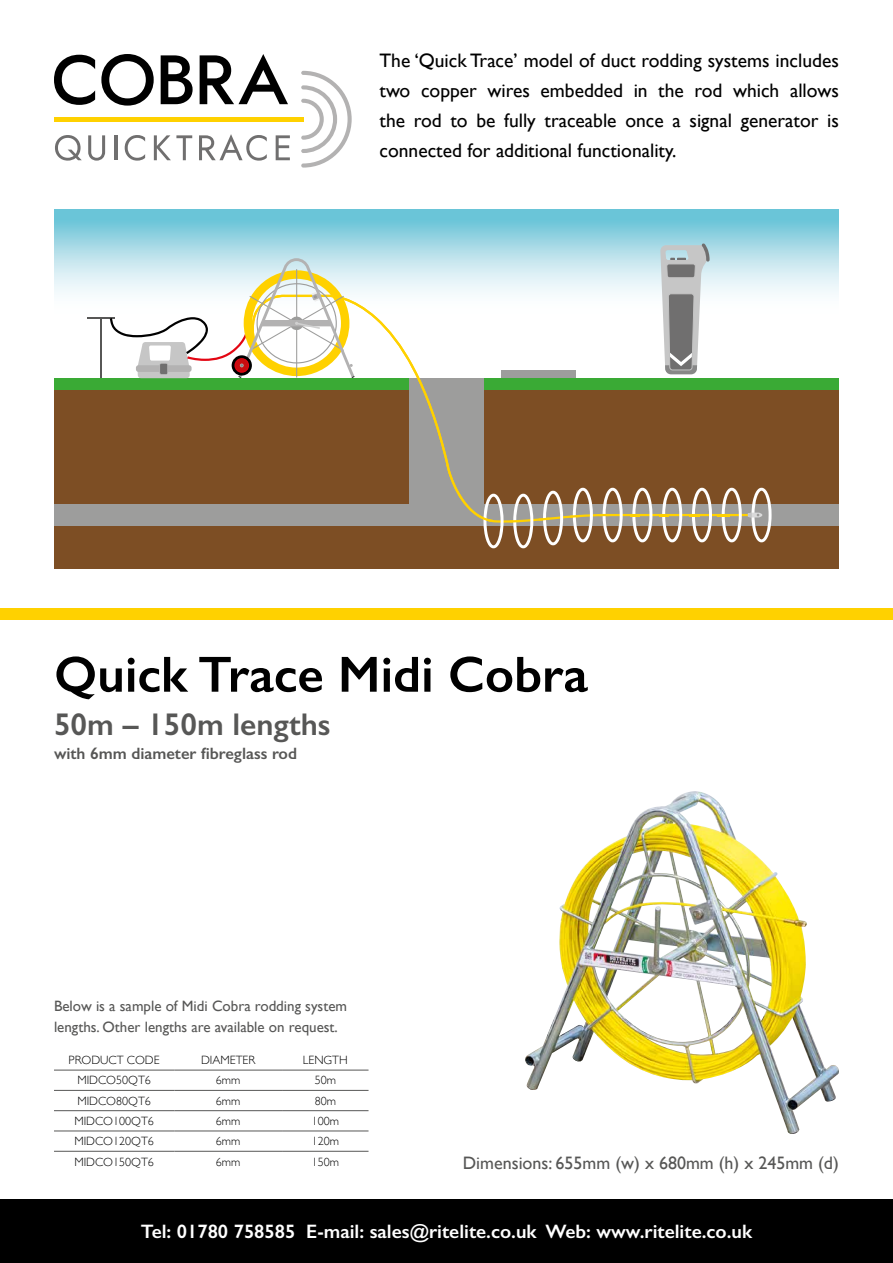
<style>
.page{position:relative;width:893px;height:1263px;background:#fff}
.page>*{position:absolute;margin:0;border:0;box-sizing:border-box;transform-origin:0 0}
.t1{font:600 51px "Gill Sans";color:#000}
.t2{font:600 31.5px "Gill Sans";color:#575756}
.t3{font:19.5px/30px "Gill Sans";color:#000;text-align:justify}
.t4{font:600 19.5px "Gill Sans";color:#fff}
.t5{font:18px "Gill Sans";color:#575756}
.t6{font:600 16.5px "Gill Sans";color:#575756}
.t7{font:15px/21px "Gill Sans";color:#575756}
.t8{font:300 12px "Gill Sans";color:#000}
</style>
<div class="page">
<div style="left:0;top:1199px;width:893px;height:64px;background:#000"></div>
<div style="left:0;top:608px;width:893px;height:11px;background:#ffd100"></div>
<hr style="left:54px;top:1070px;width:120px;height:1px;background:#575756">
<hr style="left:174px;top:1070px;width:108px;height:1px;background:#575756">
<hr style="left:282px;top:1070px;width:87px;height:1px;background:#575756">
<hr style="left:54px;top:1090px;width:120px;height:1px;background:#575756">
<hr style="left:174px;top:1090px;width:108px;height:1px;background:#575756">
<hr style="left:282px;top:1090px;width:87px;height:1px;background:#575756">
<hr style="left:54px;top:1110px;width:120px;height:1px;background:#575756">
<hr style="left:174px;top:1110px;width:108px;height:1px;background:#575756">
<hr style="left:282px;top:1110px;width:87px;height:1px;background:#575756">
<hr style="left:54px;top:1130px;width:120px;height:1px;background:#575756">
<hr style="left:174px;top:1130px;width:108px;height:1px;background:#575756">
<hr style="left:282px;top:1130px;width:87px;height:1px;background:#575756">
<hr style="left:54px;top:1151px;width:120px;height:1px;background:#575756">
<hr style="left:174px;top:1151px;width:108px;height:1px;background:#575756">
<hr style="left:282px;top:1151px;width:87px;height:1px;background:#575756">
<img style="left:525px;top:791px;width:314px;height:343px">
<div style="left:54px;top:389px;width:785px;height:180px;background:#7d4e24"></div>
<div style="left:54px;top:378px;width:785px;height:11px;background:#3aaa35"></div>
<div style="left:54px;top:504px;width:785px;height:22px;background:#9d9d9c"></div>
<svg style="left:494px;top:295px;width:255px;height:228px"></svg>
<svg style="left:660px;top:243px;width:50px;height:131px"></svg>
<svg style="left:483px;top:494px;width:21px;height:54px"></svg>
<svg style="left:689px;top:488px;width:53px;height:54px"></svg>
<svg style="left:659px;top:488px;width:23px;height:54px"></svg>
<svg style="left:630px;top:488px;width:22px;height:54px"></svg>
<svg style="left:599px;top:488px;width:24px;height:54px"></svg>
<svg style="left:570px;top:488px;width:23px;height:54px"></svg>
<svg style="left:539px;top:491px;width:24px;height:54px"></svg>
<svg style="left:510px;top:494px;width:23px;height:54px"></svg>
<svg style="left:252px;top:295px;width:242px;height:227px"></svg>
<svg style="left:87px;top:258px;width:268px;height:120px"></svg>
<svg style="left:748px;top:488px;width:24px;height:54px"></svg>
<svg style="left:301px;top:71px;width:51px;height:97px"></svg>
<svg style="left:54px;top:55px;width:41px;height:50px"></svg>
<svg style="left:101px;top:54px;width:53px;height:52px"></svg>
<svg style="left:161px;top:55px;width:32px;height:49px"></svg>
<svg style="left:200px;top:54px;width:88px;height:50px"></svg>
<svg style="left:55px;top:135px;width:27px;height:26px"></svg>
<svg style="left:88px;top:135px;width:17px;height:26px"></svg>
<hr style="left:114px;top:135px;width:3px;height:25px;background:#706f6f">
<svg style="left:125px;top:135px;width:20px;height:26px"></svg>
<svg style="left:154px;top:135px;width:38px;height:25px"></svg>
<svg style="left:199px;top:134px;width:68px;height:27px"></svg>
<svg style="left:276px;top:135px;width:14px;height:25px"></svg>
<div style="left:55px;top:117px;width:249px;height:5px;background:#ffd100"></div>
<p class="t3" style="left:379px;top:46px;width:461px">The ‘Quick Trace’ model of duct rodding systems includes two copper wires embedded in the rod which allows the rod to be fully traceable once a signal generator is connected for additional functionality.</p>
<h1 class="t1" style="left:54px;top:644px;width:536px">Quick Trace Midi Cobra</h1>
<h2 class="t2" style="left:54px;top:705px;width:278px">50m – 150m lengths</h2>
<p class="t6" style="left:54px;top:743px;width:245px">with 6mm diameter fibreglass rod</p>
<p class="t7" style="left:54px;top:995px;width:295px">Below is a sample of Midi Cobra rodding system lengths. Other lengths are available on request.</p>
<p class="t8" style="left:69px;top:1051px;width:93px">PRODUCT CODE</p>
<p class="t8" style="left:201px;top:1051px;width:56px">DIAMETER</p>
<p class="t8" style="left:303px;top:1051px;width:46px">LENGTH</p>
<p class="t8" style="left:77px;top:1071px;width:75px">MIDCO50QT6</p>
<p class="t8" style="left:216px;top:1071px;width:26px">6mm</p>
<p class="t8" style="left:315px;top:1071px;width:23px">50m</p>
<p class="t8" style="left:77px;top:1091px;width:75px">MIDCO80QT6</p>
<p class="t8" style="left:216px;top:1091px;width:26px">6mm</p>
<p class="t8" style="left:315px;top:1091px;width:23px">80m</p>
<p class="t8" style="left:74px;top:1111px;width:81px">MIDCO100QT6</p>
<p class="t8" style="left:216px;top:1111px;width:26px">6mm</p>
<p class="t8" style="left:312px;top:1111px;width:29px">100m</p>
<p class="t8" style="left:74px;top:1132px;width:81px">MIDCO120QT6</p>
<p class="t8" style="left:216px;top:1132px;width:26px">6mm</p>
<p class="t8" style="left:312px;top:1132px;width:29px">120m</p>
<p class="t8" style="left:74px;top:1152px;width:81px">MIDCO150QT6</p>
<p class="t8" style="left:216px;top:1152px;width:26px">6mm</p>
<p class="t8" style="left:312px;top:1152px;width:29px">150m</p>
<p class="t5" style="left:463px;top:1152px;width:378px">Dimensions: 655mm (w) x 680mm (h) x 245mm (d)</p>
<p class="t4" style="left:141px;top:1220px;width:613px">Tel: 01780 758585 E-mail: sales@ritelite.co.uk Web: www.ritelite.co.uk</p>
</div>
